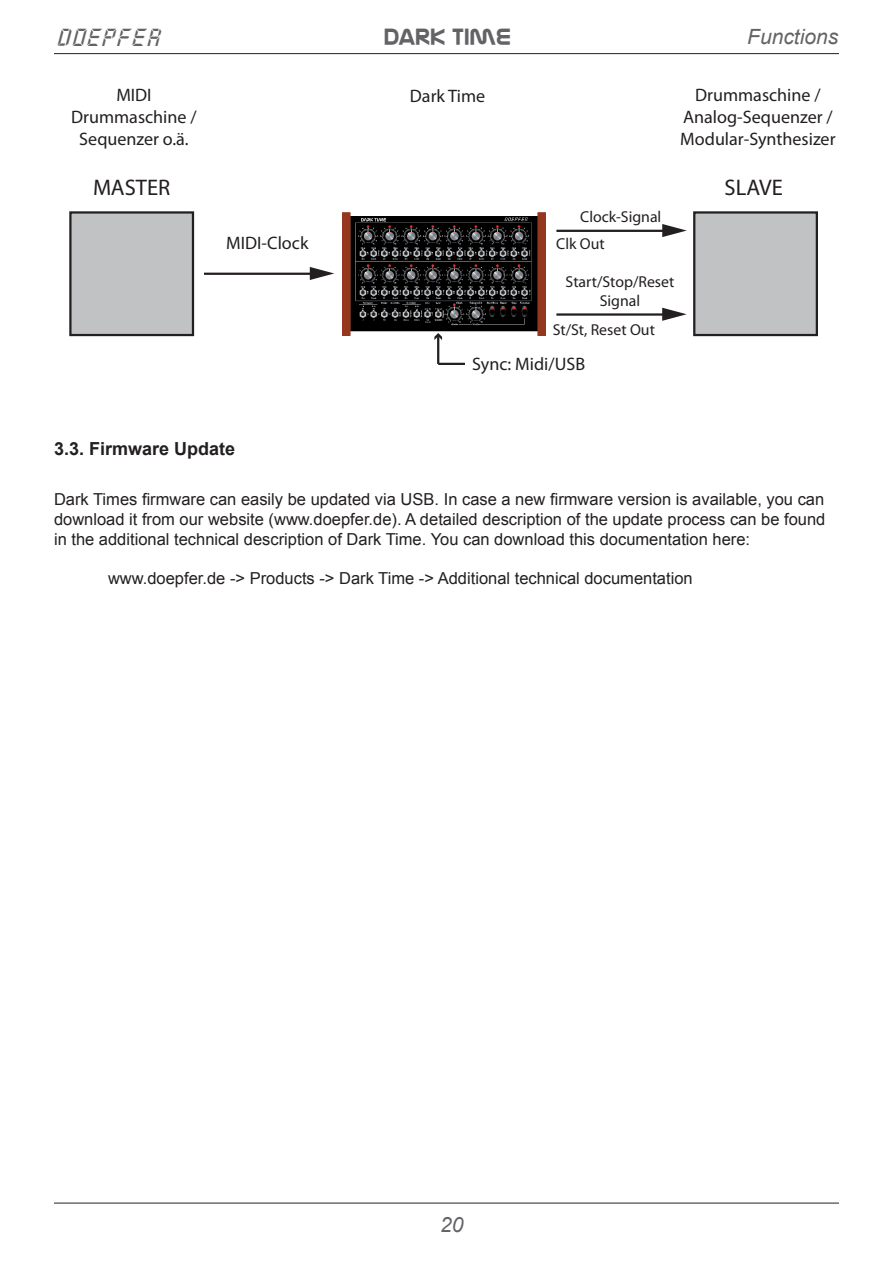
<style>
.page{position:relative;width:893px;height:1263px;background:#fff}
.page>*{position:absolute;margin:0;border:0;box-sizing:border-box;transform-origin:0 0}
.t1{font:24px "Nasalization";color:#636366}
.t2{font:24px "Doepfer";color:#636366}
.t3{font:22.65px "Myriad Pro";color:#231f20}
.t4{font:italic 21px "Arial";color:#636366}
.t5{font:18px/21.8px "Myriad Pro";color:#231f20;text-align:center}
.t6{font:700 18px "Arial";color:#231f20}
.t7{font:16.5px/19.8px "Arial";color:#231f20;text-align:justify}
.t8{font:15.75px/19px "Myriad Pro";color:#231f20;text-align:center}
</style>
<div class="page">
<hr style="left:54px;top:53px;width:785px;height:1px;background:#231f20">
<hr style="left:54px;top:1203px;width:785px;height:1px;background:#231f20">
<img style="left:343px;top:212px;width:203px;height:123px">
<hr style="left:556px;top:230px;width:111px;height:2px;background:#231f20">
<svg style="left:662px;top:224px;width:25px;height:13px"></svg>
<hr style="left:204px;top:273px;width:110px;height:2px;background:#231f20">
<svg style="left:310px;top:267px;width:24px;height:13px"></svg>
<div style="left:694px;top:212px;width:123px;height:123px;background:#c1c2c4"></div>
<div style="left:693px;top:211px;width:125px;height:125px;border:2px solid #231f20"></div>
<div style="left:70px;top:212px;width:123px;height:123px;background:#c1c2c4"></div>
<div style="left:69px;top:211px;width:125px;height:125px;border:2px solid #231f20"></div>
<hr style="left:437px;top:336px;width:2px;height:28px;background:#231f20">
<svg style="left:434px;top:333px;width:8px;height:7px"></svg>
<hr style="left:438px;top:363px;width:27px;height:2px;background:#231f20">
<hr style="left:556px;top:313px;width:111px;height:3px;background:#231f20">
<svg style="left:662px;top:308px;width:25px;height:13px"></svg>
<h1 class="t2" style="left:57px;top:26px;width:107px">DOEPFER</h1>
<h1 class="t1" style="left:384px;top:24px;width:128px">DARK TIME</h1>
<p class="t4" style="left:747px;top:23px;width:93px">Functions</p>
<p class="t5" style="left:71px;top:84px;width:127px">MIDI<br>Drummaschine /<br>Sequenzer o.ä.</p>
<p class="t5" style="left:410px;top:85px;width:77px">Dark Time</p>
<p class="t5" style="left:680px;top:84px;width:157px">Drummaschine /<br>Analog-Sequenzer /<br>Modular-Synthesizer</p>
<h2 class="t3" style="left:93px;top:174px;width:79px">MASTER</h2>
<h2 class="t3" style="left:725px;top:173px;width:60px">SLAVE</h2>
<p class="t5" style="left:226px;top:232px;width:84px">MIDI-Clock</p>
<p class="t8" style="left:580px;top:207px;width:83px">Clock-Signal</p>
<p class="t8" style="left:556px;top:234px;width:50px">Clk Out</p>
<p class="t8" style="left:566px;top:272px;width:110px">Start/Stop/Reset<br>Signal</p>
<p class="t8" style="left:553px;top:320px;width:104px">St/St, Reset Out</p>
<p class="t5" style="left:472px;top:352px;width:114px">Sync: Midi/USB</p>
<p class="t6" style="left:54px;top:437px;width:183px">3.3. Firmware Update</p>
<p class="t7" style="left:54px;top:489px;width:773px">Dark Times firmware can easily be updated via USB. In case a new firmware version is available, you can download it from our website (www.doepfer.de). A detailed description of the update process can be found in the additional technical description of Dark Time. You can download this documentation here:</p>
<p class="t7" style="left:108px;top:569px;width:586px">www.doepfer.de -&gt; Products -&gt; Dark Time -&gt; Additional technical documentation</p>
<p class="t5" style="left:58px;top:490px;width:157px">Drummaschine /<br>Analog-Sequenzer /<br>Modular-Synthesizer</p>
<p class="t5" style="left:410px;top:490px;width:77px">Dark Time</p>
<p class="t5" style="left:695px;top:490px;width:127px">MIDI<br>Drummaschine /</p>
<p class="t4" style="left:440px;top:1210px;width:25px">20</p>
</div>
